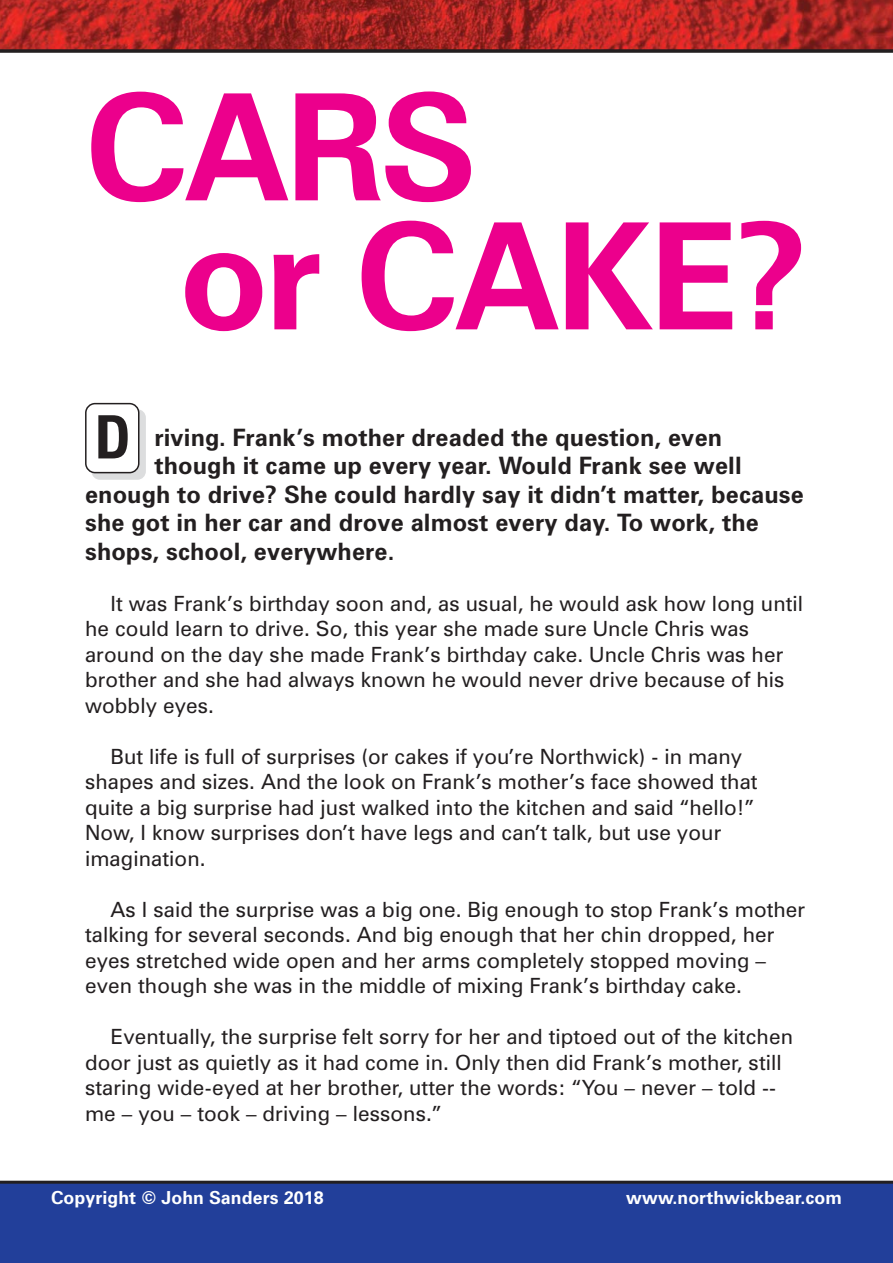
<style>
.page{position:relative;width:893px;height:1263px;background:#fff}
.page>*{position:absolute;margin:0;border:0;box-sizing:border-box;transform-origin:0 0}
.t1{font:700 148.5px/129px "Zurich BT";letter-spacing:-.025em;color:#ec008c}
.t2{font:700 condensed 60px "Zurich BT";color:#231f20}
.t3{font:700 24px "Zurich BT";letter-spacing:.005em;color:#231f20}
.t4{font:21px/25.5px "Zurich BT";letter-spacing:.005em;color:#231f20}
.t5{font:700 18px "Zurich BT";letter-spacing:.005em;color:#fff}
</style>
<div class="page">
<img style="left:0;top:0;width:893px;height:50px">
<div style="left:0;top:1182px;width:893px;height:81px;background:#223f9a"></div>
<hr style="left:0;top:1181px;width:893px;height:3px;background:#231f20">
<hr style="left:0;top:50px;width:893px;height:3px;background:#231f20">
<div style="left:91px;top:409px;width:55px;height:71px;background:#dcddde;border-radius:9px"></div>
<svg style="left:85px;top:403px;width:54px;height:70px;background:#ededed"></svg>
<h1 class="t1" style="left:179px;top:97px;width:631px;text-indent:-94px">CARS<br>or CAKE?</h1>
<h2 class="t2" style="left:94px;top:415px;width:38px">D</h2>
<p class="t3" style="left:154px;top:428px;width:569px">riving. Frank’s mother dreaded the question, even</p>
<p class="t3" style="left:154px;top:457px;width:589px">though it came up every year. Would Frank see well</p>
<p class="t3" style="left:85px;top:485px;width:720px">enough to drive? She could hardly say it didn’t matter, because</p>
<p class="t3" style="left:85px;top:514px;width:675px">she got in her car and drove almost every day. To work, the</p>
<p class="t3" style="left:85px;top:542px;width:311px">shops, school, everywhere.</p>
<p class="t4" style="left:85px;top:592px;width:720px;text-indent:26px">It was Frank’s birthday soon and, as usual, he would ask how long until he could learn to drive. So, this year she made sure Uncle Chris was around on the day she made Frank’s birthday cake. Uncle Chris was her brother and she had always known he would never drive because of his wobbly eyes.</p>
<p class="t4" style="left:85px;top:745px;width:674px;text-indent:26px">But life is full of surprises (or cakes if you’re Northwick) - in many shapes and sizes. And the look on Frank’s mother’s face showed that quite a big surprise had just walked into the kitchen and said “hello!” Now, I know surprises don’t have legs and can’t talk, but use your imagination.</p>
<p class="t4" style="left:85px;top:898px;width:722px;text-indent:26px">As I said the surprise was a big one. Big enough to stop Frank’s mother talking for several seconds. And big enough that her chin dropped, her eyes stretched wide open and her arms completely stopped moving – even though she was in the middle of mixing Frank’s birthday cake.</p>
<p class="t4" style="left:85px;top:1026px;width:709px;text-indent:26px">Eventually, the surprise felt sorry for her and tiptoed out of the kitchen door just as quietly as it had come in. Only then did Frank’s mother, still staring wide-eyed at her brother, utter the words: “You – never – told -- me – you – took – driving – lessons.”</p>
<p class="t5" style="left:51px;top:1191px;width:274px">Copyright © John Sanders 2018</p>
<p class="t5" style="left:626px;top:1191px;width:217px">www.northwickbear.com</p>
</div>
